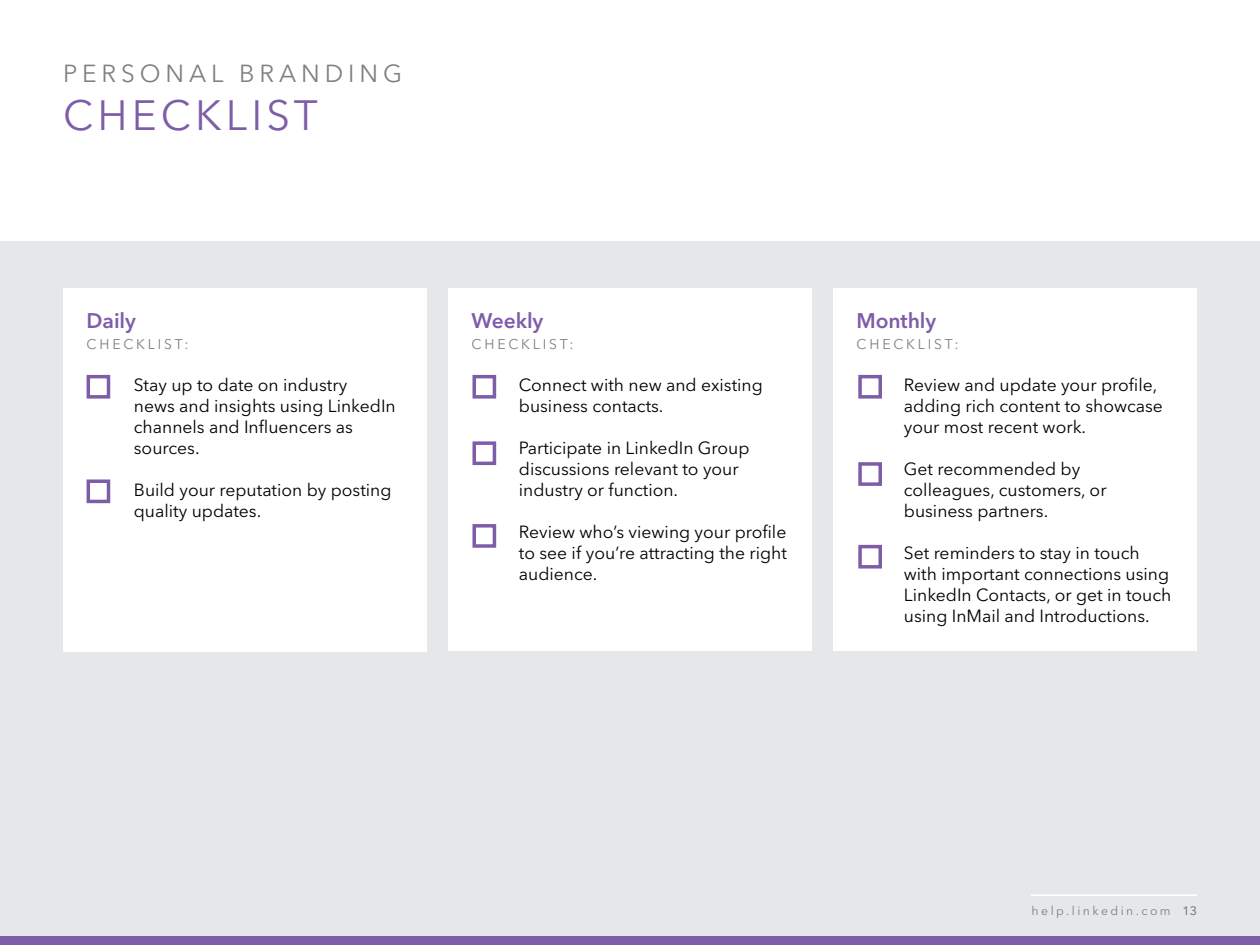
<style>
.page{position:relative;width:1260px;height:945px;background:#fff}
.page>*{position:absolute;margin:0;border:0;box-sizing:border-box;transform-origin:0 0}
.t1{font:42px "Avenir Next LT Pro";letter-spacing:.1em;color:#7e5da8}
.t2{font:24.5px "Avenir Next LT Pro";letter-spacing:.2em;color:#7f8080}
.t3{font:600 21px "Avenir Next LT Pro";letter-spacing:-.005em;color:#7e5da8}
.t4{font:17.5px/21px "Avenir Next LT Pro";color:#000}
.t5{font:14px "Avenir Next LT Pro";letter-spacing:.2em;color:#7f8080}
.t6{font:12.25px "Avenir Next LT Pro";color:#7f8080}
.s1{font-weight:500}
</style>
<div class="page">
<div style="left:0;top:241px;width:1260px;height:704px;background:#e6e7e8"></div>
<div style="left:0;top:937px;width:1260px;height:8px;background:#7e5da8"></div>
<div style="left:833px;top:288px;width:364px;height:363px;background:#fff"></div>
<div style="left:63px;top:288px;width:364px;height:364px;background:#fff"></div>
<div style="left:448px;top:288px;width:364px;height:363px;background:#fff"></div>
<div style="left:87px;top:375px;width:23px;height:24px;border:4px solid #7e5da8"></div>
<div style="left:472px;top:375px;width:24px;height:24px;border:4px solid #7e5da8"></div>
<div style="left:858px;top:375px;width:24px;height:24px;border:4px solid #7e5da8"></div>
<div style="left:87px;top:480px;width:23px;height:23px;border:4px solid #7e5da8"></div>
<div style="left:472px;top:441px;width:24px;height:24px;border:4px solid #7e5da8"></div>
<div style="left:858px;top:462px;width:24px;height:24px;border:4px solid #7e5da8"></div>
<div style="left:472px;top:524px;width:24px;height:24px;border:4px solid #7e5da8"></div>
<div style="left:858px;top:545px;width:24px;height:24px;border:4px solid #7e5da8"></div>
<hr style="left:1031px;top:894px;width:166px;height:2px;background:#fff">
<h2 class="t2" style="left:63px;top:58px;width:341px">Personal Branding</h2>
<h1 class="t1" style="left:63px;top:90px;width:256px">checklist</h1>
<p class="t3" style="left:87px;top:308px;width:51px">Daily</p>
<p class="t5" style="left:87px;top:336px;width:104px">c hec klist:</p>
<p class="t4" style="left:134px;top:374px;width:263px">Stay up to date on industry<br>news and insights using LinkedI n channels and I nfluencers as sources.</p>
<p class="t4" style="left:134px;top:479px;width:259px">Build your reputation by posting quality updates.</p>
<p class="t3" style="left:472px;top:308px;width:73px">Weekly</p>
<p class="t5" style="left:472px;top:336px;width:104px">c hec klist:</p>
<p class="t4" style="left:519px;top:374px;width:245px">Connect with new and existing business contacts.</p>
<p class="t4" style="left:519px;top:437px;width:232px">Participate in LinkedI n Group discussions relevant to your industry or function.</p>
<p class="t4" style="left:519px;top:521px;width:270px;text-align:justify">Review who’s viewing your profile to see if you’re attracting the right audience.</p>
<p class="t3" style="left:857px;top:308px;width:81px">Monthly</p>
<p class="t5" style="left:857px;top:336px;width:104px">c hec klist:</p>
<p class="t4" style="left:904px;top:374px;width:261px">Review and update your profile, adding rich content to showcase your most recent work.</p>
<p class="t4" style="left:904px;top:458px;width:204px">Get recommended by colleagues, customers, or business partners.</p>
<p class="t4" style="left:904px;top:542px;width:269px">Set reminders to stay in touch with important connections using<br>LinkedI n Contacts, or get in touch using I nMail and I ntroductions.</p>
<p class="t6" style="left:1032px;top:903px;width:167px">help.linkedin.com <span class="s1">13</span></p>
</div>
